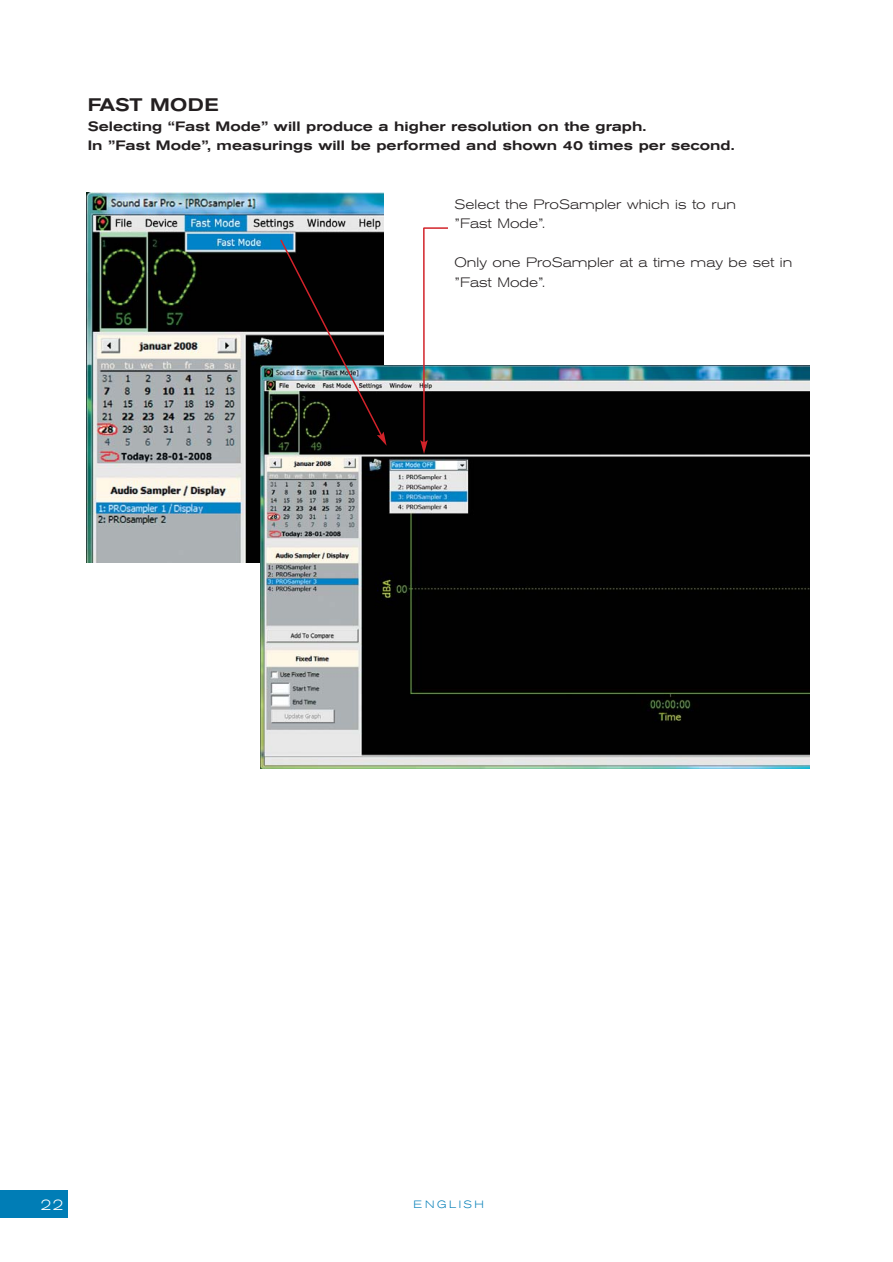
<style>
.page{position:relative;width:893px;height:1262px;background:#fff}
.page>*{position:absolute;margin:0;border:0;box-sizing:border-box;transform-origin:0 0}
.t1{font:500 expanded 18px "Akzidenz Grotesk BE";letter-spacing:.01em;color:#231f20}
.t2{font:300 expanded 15px "Akzidenz Grotesk BE";color:#fff}
.t3{font:500 expanded 13.5px/19.5px "Akzidenz Grotesk BE";color:#231f20}
.t4{font:300 expanded 13.5px/19.5px "Akzidenz Grotesk BE";color:#231f20}
.t5{font:300 expanded 10.5px "Akzidenz Grotesk BE";letter-spacing:.24em;color:#007db6}
</style>
<div class="page">
<div style="left:0;top:1189px;width:67px;height:28px;background:#007db6"></div>
<img style="left:86px;top:192px;width:298px;height:370px">
<img style="left:261px;top:365px;width:548px;height:403px">
<svg style="left:279px;top:238px;width:107px;height:208px;background:#1f2122"></svg>
<svg style="left:420px;top:229px;width:8px;height:540px"></svg>
<hr style="left:423px;top:227px;width:25px;height:2px;background:#d2232a">
<h1 class="t1" style="left:88px;top:98px;width:132px">FAST MODE</h1>
<p class="t3" style="left:88px;top:117px;width:648px">Selecting “Fast Mode” will produce a higher resolution on the graph.<br>In ”Fast Mode”, measurings will be performed and shown 40 times per second.</p>
<p class="t4" style="left:454px;top:195px;width:283px">Select the ProSampler which is to run ”Fast Mode”.</p>
<p class="t4" style="left:454px;top:254px;width:339px">Only one ProSampler at a time may be set in ”Fast Mode”.</p>
<p class="t2" style="left:41px;top:1199px;width:24px">22</p>
<p class="t5" style="left:413px;top:1201px;width:72px">ENGLISH</p>
</div>
